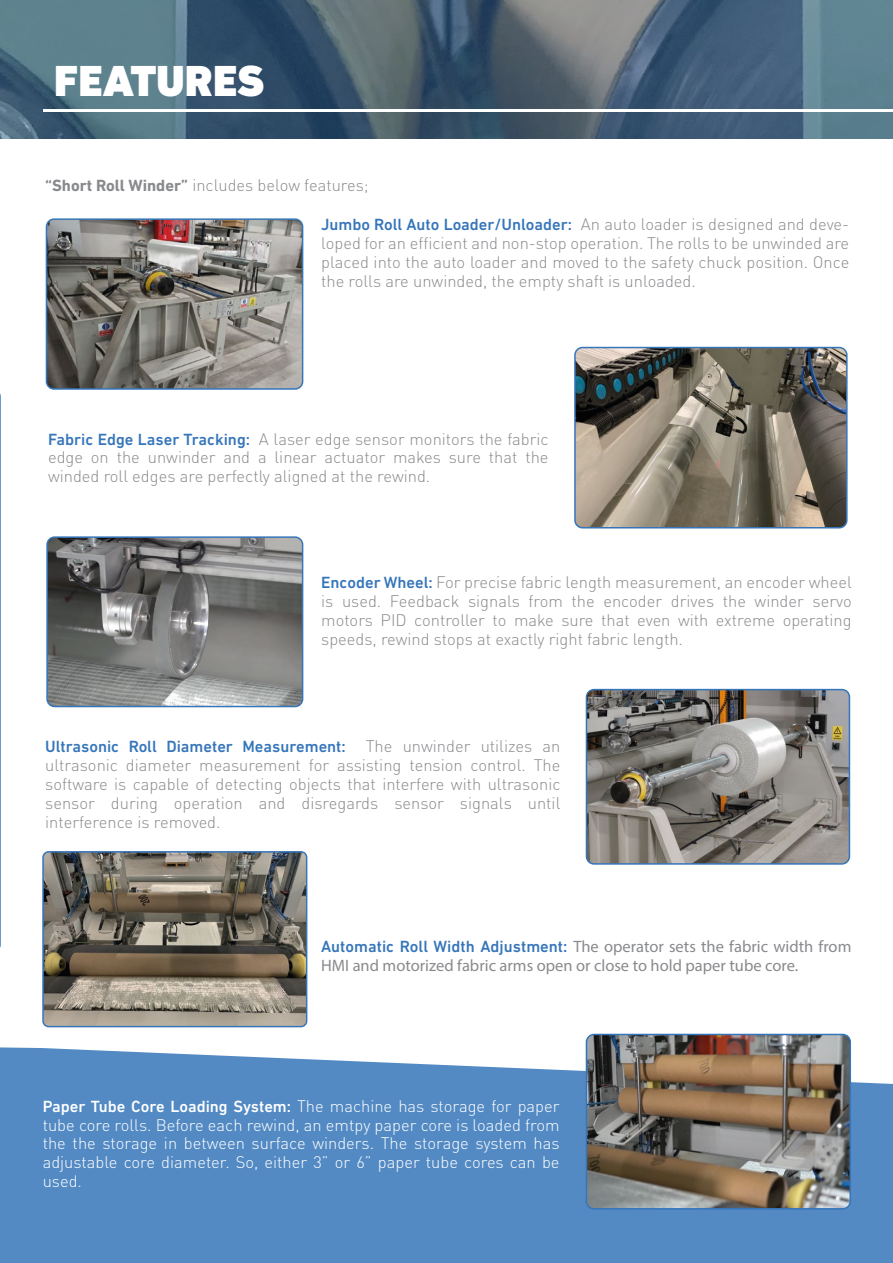
<style>
.page{position:relative;width:893px;height:1263px;background:#fff}
.page>*{position:absolute;margin:0;border:0;box-sizing:border-box;transform-origin:0 0}
.t1{font:900 44.25px "DIN Next LT Pro";color:#fff}
.t2{font:300 16.5px/18.9px "DIN Pro";color:#898a8d;text-align:justify}
.t3{font:300 16.5px/18.9px "DIN Pro";color:#fff;text-align:justify}
.t4{font:16.5px/18.9px "Myriad Pro";color:#898a8d}
.t5{font:500 16.5px "DIN Next LT Pro";color:#3575ba}
.s1{font-family:"DIN Next LT Pro";font-weight:700}
.s2{font-family:"DIN Next LT Pro";font-weight:500;color:#3575ba}
.s3{font-family:"DIN Pro";font-weight:300;color:#898a8d}
.s4{font-family:"DIN Next LT Pro";font-weight:500}
</style>
<div class="page">
<svg style="left:0;top:1038px;width:893px;height:225px;fill:#538ac4"></svg>
<svg style="left:0;top:0;width:893px;height:138px"></svg>
<hr style="left:43px;top:109px;width:850px;height:3px;background:#fff">
<img style="left:46px;top:221px;width:257px;height:166px">
<div style="left:46px;top:218px;width:257px;height:172px;border:2px solid #3575ba;border-radius:8px"></div>
<img style="left:586px;top:1034px;width:264px;height:175px">
<div style="left:586px;top:1034px;width:265px;height:175px;border:2px solid #3575ba;border-radius:8px"></div>
<img style="left:49px;top:539px;width:254px;height:167px">
<div style="left:46px;top:536px;width:257px;height:171px;border:2px solid #3575ba;border-radius:8px"></div>
<img style="left:577px;top:347px;width:268px;height:181px">
<div style="left:574px;top:347px;width:274px;height:181px;border:2px solid #3575ba;border-radius:8px"></div>
<img style="left:45px;top:852px;width:262px;height:174px">
<div style="left:42px;top:851px;width:265px;height:176px;border:2px solid #3575ba;border-radius:6px"></div>
<img style="left:586px;top:690px;width:263px;height:172px">
<div style="left:586px;top:689px;width:264px;height:176px;border:2px solid #3575ba;border-radius:8px"></div>
<svg style="left:0;top:393px;width:1px;height:555px"></svg>
<h1 class="t1" style="left:54px;top:54px;width:212px">FEATURES</h1>
<p class="t2" style="left:45px;top:174px;width:325px"><span class="s1">“Short Roll Winder”</span> includes below features;</p>
<p class="t2" style="left:321px;top:213px;width:530px"><span class="s2">Jumbo Roll Auto Loader/Unloader:</span> An auto loader is designed and deve&shy;loped for an efficient and non-stop operation. The rolls to be unwinded are placed into the auto loader and moved to the safety chuck position. Once the rolls are unwinded, the empty shaft is unloaded.</p>
<p class="t2" style="left:48px;top:428px;width:502px"><span class="s2">Fabric Edge Laser Tracking:</span> A laser edge sensor monitors the fabric edge on the unwinder and a linear actuator makes sure that the winded roll edges are perfectly aligned at the rewind.</p>
<p class="t2" style="left:321px;top:571px;width:532px"><span class="s2">Encoder Wheel:</span> For precise fabric length measurement, an encoder wheel is used. Feedback signals from the encoder drives the winder servo motors PID controller to make sure that even with extreme operating speeds, rewind stops at exactly right fabric length.</p>
<p class="t5" style="left:45px;top:737px;width:517px">Ultrasonic Roll Diameter Measurement: <span class="s3">The unwinder utilizes an</span></p>
<p class="t2" style="left:45px;top:754px;width:517px">ultrasonic diameter measurement for assisting tension control. The software is capable of detecting objects that interfere with ultrasonic sensor during operation and disregards sensor signals until interference is removed.</p>
<p class="t4" style="left:321px;top:937px;width:532px"><span class="s2">Automatic Roll Width Adjustment:</span> The operator sets the fabric width from<br>HMI and motorized fabric arms open or close to hold paper tube core.</p>
<p class="t3" style="left:43px;top:1095px;width:518px"><span class="s4">Paper Tube Core Loading System:</span> The machine has storage for paper tube core rolls. Before each rewind, an emtpy paper core is loaded from the the storage in between surface winders. The storage system has adjustable core diameter. So, either 3” or 6” paper tube cores can be used.</p>
</div>
